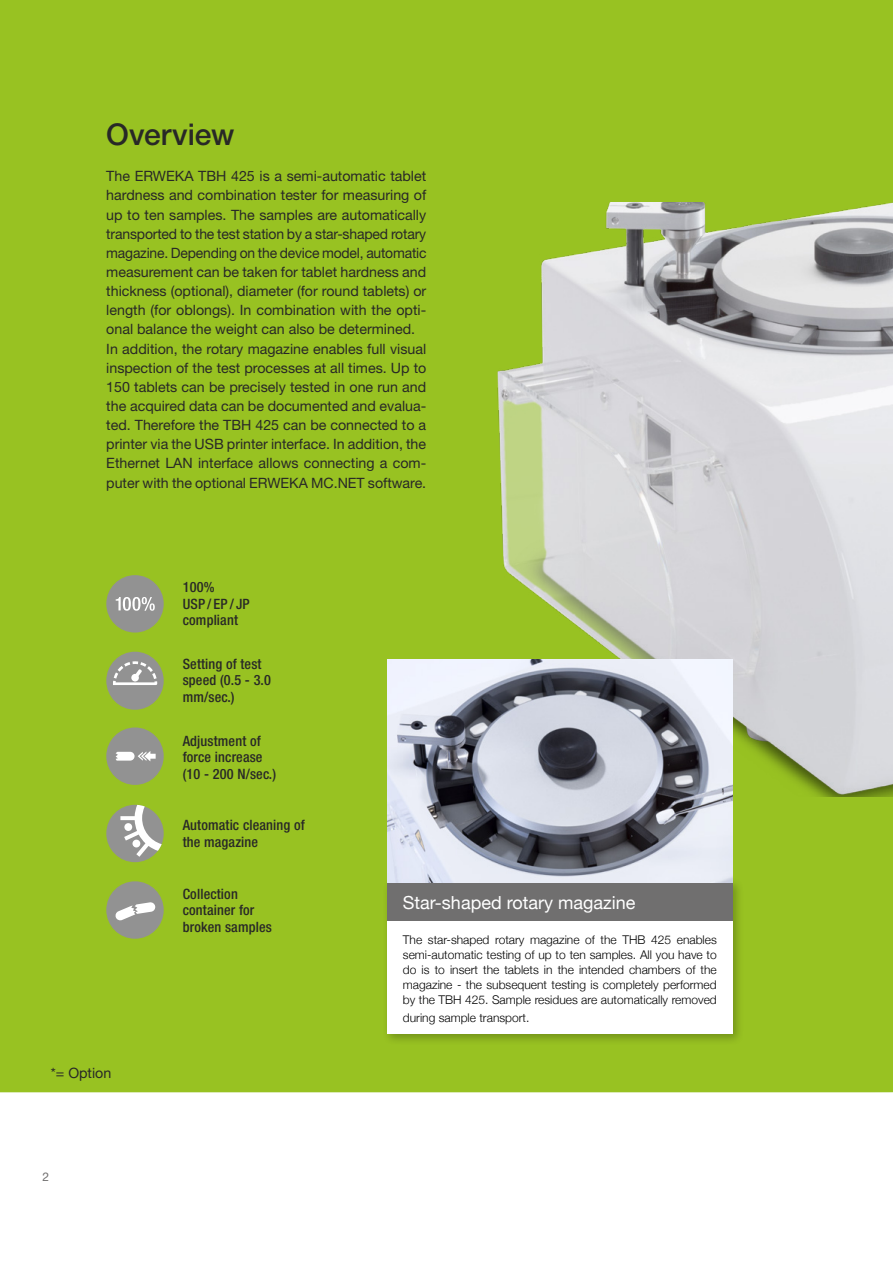
<style>
.page{position:relative;width:893px;height:1263px;background:#fff}
.page>*{position:absolute;margin:0;border:0;box-sizing:border-box;transform-origin:0 0}
.t1{font:500 30px "Helvetica Neue LT Std";letter-spacing:-.005em;color:#282827}
.t2{font:18px "Helvetica Neue";color:#fff}
.t3{font:14.25px/19.2px "Helvetica Neue LT Std";color:#282827}
.t4{font:500 condensed 14.25px/16.5px "Helvetica Neue LT Std";letter-spacing:.01em;color:#282827}
.t5{font:300 12px/15px "Helvetica Neue";color:#000;text-align:justify}
.t6{font:12px "Helvetica Neue LT Std";color:#706f6f}
</style>
<div class="page">
<div style="left:0;top:0;width:893px;height:1092px;background:#98c222"></div>
<img style="left:419px;top:202px;width:474px;height:594px">
<div style="left:381px;top:877px;width:363px;height:168px;background:#000;opacity:.25"></div>
<div style="left:387px;top:882px;width:346px;height:152px;background:#fff"></div>
<div style="left:387px;top:882px;width:346px;height:38px;background:#706f6f"></div>
<img style="left:387px;top:659px;width:346px;height:223px">
<div style="left:106px;top:575px;width:58px;height:57px;background:#929292;border-radius:50%"></div>
<svg style="left:116px;top:597px;width:39px;height:14px"></svg>
<div style="left:106px;top:652px;width:58px;height:58px;background:#929292;border-radius:50%"></div>
<svg style="left:113px;top:661px;width:44px;height:24px"></svg>
<div style="left:106px;top:727px;width:58px;height:58px;background:#929292;border-radius:50%"></div>
<svg style="left:116px;top:751px;width:40px;height:10px"></svg>
<div style="left:106px;top:881px;width:58px;height:58px;background:#929292;border-radius:50%"></div>
<svg style="left:115px;top:902px;width:41px;height:19px"></svg>
<div style="left:106px;top:805px;width:58px;height:57px;background:#929292;border-radius:50%"></div>
<svg style="left:120px;top:805px;width:42px;height:52px"></svg>
<div style="left:132px;top:840px;width:8px;height:7px;background:#fff;border-radius:50%"></div>
<div style="left:124px;top:823px;width:8px;height:8px;background:#fff;border-radius:50%"></div>
<h1 class="t1" style="left:106px;top:116px;width:130px">Overview</h1>
<p class="t3" style="left:106px;top:166px;width:322px">The ERWEKA TBH 425 is a semi-automatic tablet hardness and combination tester for measuring of up to ten samples. The samples are automatically transported to the test station by a star-shaped rotary magazine. Depending on the device model, automatic measurement can be taken for tablet hardness and thickness (optional), diameter (for round tablets) or length (for oblongs). In combination with the opti&shy;onal balance the weight can also be determined.<br>In addition, the rotary magazine enables full visual inspection of the test processes at all times. Up to 150 tablets can be precisely tested in one run and the acquired data can be documented and evalua&shy;ted. Therefore the TBH 425 can be connected to a printer via the USB printer interface. In addition, the Ethernet LAN interface allows connecting a com&shy;puter with the optional ERWEKA MC.NET software.</p>
<p class="t3" style="left:51px;top:1063px;width:62px">*= Option</p>
<p class="t6" style="left:43px;top:1169px;width:8px">2</p>
<p class="t4" style="left:183px;top:579px;width:68px">100%<br>USP/EP/JP compliant</p>
<p class="t4" style="left:183px;top:655px;width:90px">Setting of test speed (0.5 - 3.0 mm/sec.)</p>
<p class="t4" style="left:183px;top:732px;width:95px">Adjustment of force increase (10 - 200 N/sec.)</p>
<p class="t4" style="left:183px;top:817px;width:124px">Automatic cleaning of the magazine</p>
<p class="t4" style="left:183px;top:885px;width:91px">Collection container for broken samples</p>
<p class="t2" style="left:403px;top:892px;width:234px">Star-shaped rotary magazine</p>
<p class="t5" style="left:403px;top:932px;width:315px">The star-shaped rotary magazine of the THB 425 enables semi-automatic testing of up to ten samples. All you have to do is to insert the tablets in the intended chambers of the magazine - the subsequent testing is completely performed by the TBH 425. Sample residues are automatically removed</p>
<p class="t5" style="left:403px;top:1010px;width:128px">during sample transport.</p>
</div>
